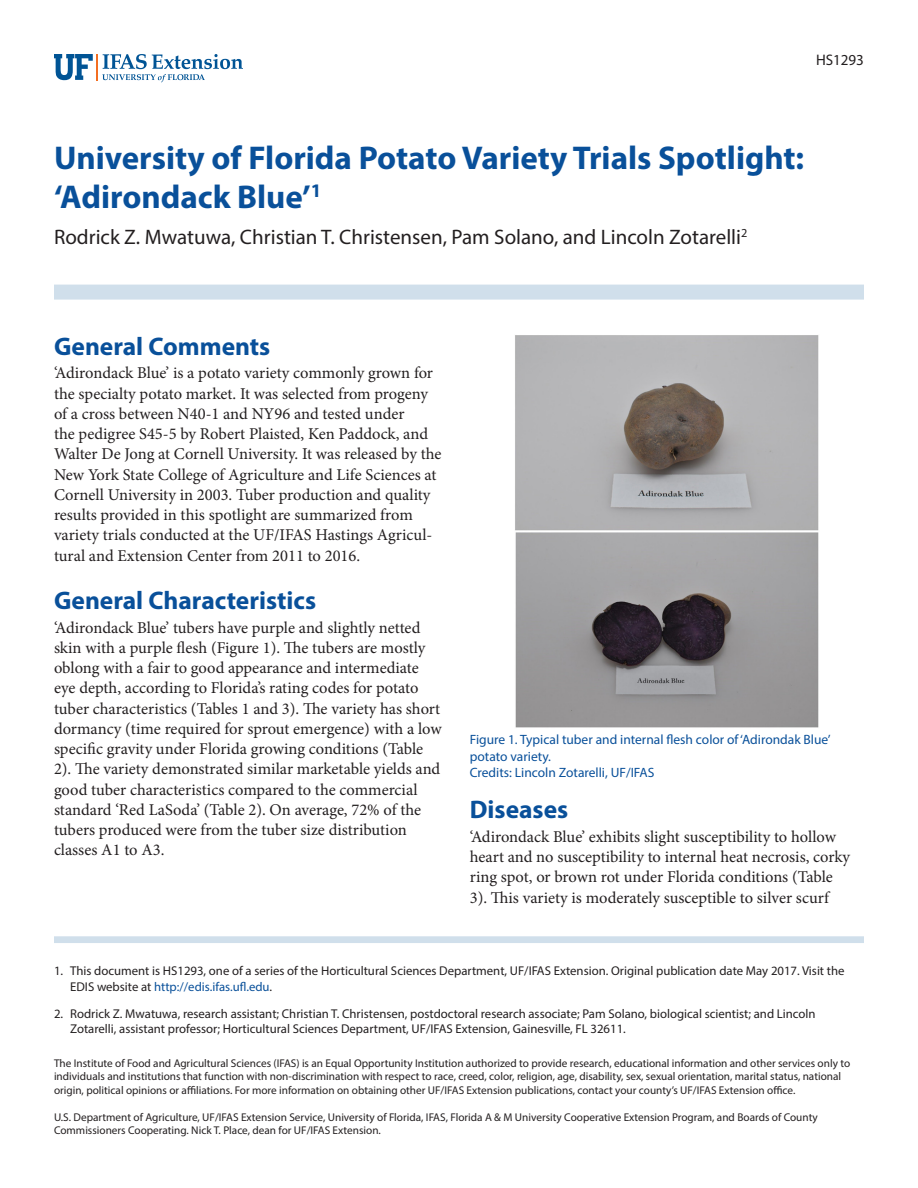
<style>
.page{position:relative;width:918px;height:1188px;background:#fff}
.page>*{position:absolute;margin:0;border:0;box-sizing:border-box;transform-origin:0 0}
.TitleRegular{font:700 33px/39.6px "Myriad Pro";color:#09509a}
.SectionHeading0{font:700 25.5px "Myriad Pro";color:#09509a}
.Author{font:21px "Myriad Pro";color:#231f20}
.Paragraph{font:16.5px/20.2px "Minion Pro";color:#231f20}
.PubNumber{font:15.3px "Myriad Pro";color:#231f20}
.FigureCaption{font:13.5px/16.5px "Myriad Pro";color:#09509a}
.t1{font:12.75px/15.3px "Myriad Pro";color:#231f20}
.Disclaimer{font:11.25px/13.5px "Myriad Pro";color:#231f20}
.s1{color:#09509a}
</style>
<div class="page">
<svg style="left:54px;top:54px;width:189px;height:28px"></svg>
<div style="left:54px;top:285px;width:810px;height:15px;background:#d0dfeb"></div>
<div style="left:54px;top:936px;width:810px;height:7px;background:#d0dfeb"></div>
<img style="left:515px;top:335px;width:304px;height:393px">
<p class="PubNumber" style="left:816px;top:51px;width:49px">HS1293</p>
<p class="TitleRegular" style="left:54px;top:137px;width:752px">University of Florida Potato Variety Trials Spotlight: ‘Adirondack Blue’<sup>1</sup></p>
<p class="Author" style="left:54px;top:224px;width:695px">Rodrick Z. Mwatuwa, Christian T. Christensen, Pam Solano, and Lincoln Zotarelli<sup>2</sup></p>
<p class="SectionHeading0" style="left:54px;top:330px;width:218px">General Comments</p>
<p class="Paragraph" style="left:54px;top:363px;width:389px">‘Adirondack Blue’ is a potato variety commonly grown for the specialty potato market. It was selected from progeny of a cross between N40-1 and NY96 and tested under<br>the pedigree S45-5 by Robert Plaisted, Ken Paddock, and Walter De Jong at Cornell University. It was released by the New York State College of Agriculture and Life Sciences at Cornell University in 2003. Tuber production and quality results provided in this spotlight are summarized from variety trials conducted at the UF/IFAS Hastings Agricul&shy;tural and Extension Center from 2011 to 2016.</p>
<p class="SectionHeading0" style="left:54px;top:584px;width:264px">General Characteristics</p>
<p class="Paragraph" style="left:54px;top:617px;width:389px">‘Adirondack Blue’ tubers have purple and slightly netted skin with a purple flesh (Figure 1). The tubers are mostly oblong with a fair to good appearance and intermediate eye depth, according to Florida’s rating codes for potato tuber characteristics (Tables 1 and 3). The variety has short dormancy (time required for sprout emergence) with a low specific gravity under Florida growing conditions (Table 2). The variety demonstrated similar marketable yields and good tuber characteristics compared to the commercial standard ‘Red LaSoda’ (Table 2). On average, 72% of the tubers produced were from the tuber size distribution classes A1 to A3.</p>
<p class="FigureCaption" style="left:470px;top:731px;width:362px">Figure 1. Typical tuber and internal flesh color of ‘Adirondak Blue’ potato variety.</p>
<p class="FigureCaption" style="left:470px;top:764px;width:186px">Credits: Lincoln Zotarelli, UF/IFAS</p>
<p class="SectionHeading0" style="left:470px;top:793px;width:100px">Diseases</p>
<p class="Paragraph" style="left:470px;top:827px;width:382px">‘Adirondack Blue’ exhibits slight susceptibility to hollow heart and no susceptibility to internal heat necrosis, corky ring spot, or brown rot under Florida conditions (Table 3). This variety is moderately susceptible to silver scurf</p>
<p class="t1" style="left:70px;top:963px;width:776px;text-indent:-16px">1. This document is HS1293, one of a series of the Horticultural Sciences Department, UF/IFAS Extension. Original publication date May 2017. Visit the<br>EDIS website at <span class="s1">http://edis.ifas.ufl.edu</span>.</p>
<p class="t1" style="left:70px;top:1006px;width:747px;text-indent:-16px">2. Rodrick Z. Mwatuwa, research assistant; Christian T. Christensen, postdoctoral research associate; Pam Solano, biological scientist; and Lincoln<br>Zotarelli, assistant professor; Horticultural Sciences Department, UF/IFAS Extension, Gainesville, FL 32611.</p>
<p class="Disclaimer" style="left:54px;top:1056px;width:798px">The Institute of Food and Agricultural Sciences (IFAS) is an Equal Opportunity Institution authorized to provide research, educational information and other services only to individuals and institutions that function with non-discrimination with respect to race, creed, color, religion, age, disability, sex, sexual orientation, marital status, national origin, political opinions or affiliations. For more information on obtaining other UF/IFAS Extension publications, contact your county’s UF/IFAS Extension office.</p>
<p class="Disclaimer" style="left:54px;top:1110px;width:765px">U.S. Department of Agriculture, UF/IFAS Extension Service, University of Florida, IFAS, Florida A &amp; M University Cooperative Extension Program, and Boards of County<br>Commissioners Cooperating. Nick T. Place, dean for UF/IFAS Extension.</p>
</div>
